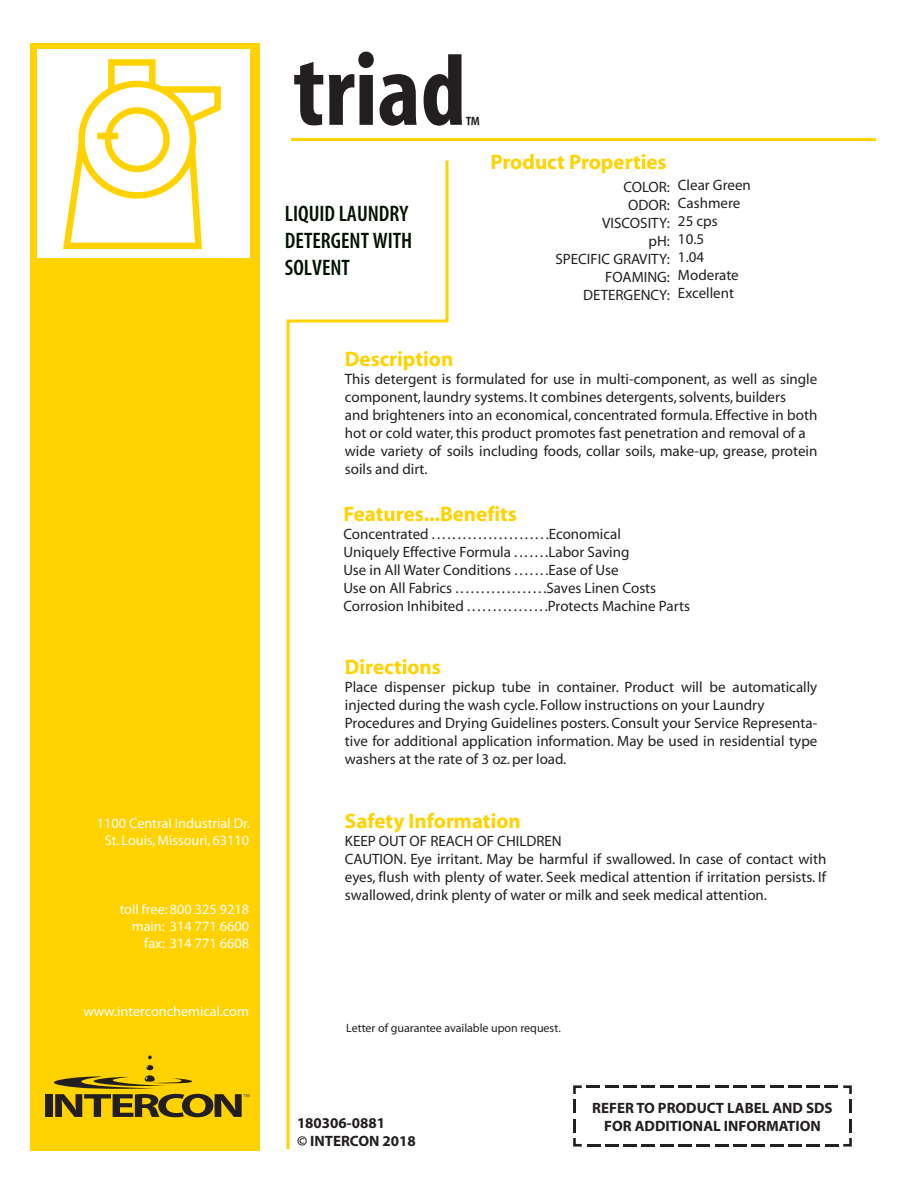
<style>
.page{position:relative;width:918px;height:1188px;background:#fff}
.page>*{position:absolute;margin:0;border:0;box-sizing:border-box;transform-origin:0 0}
.t1{font:700 condensed 102px "Myriad";color:#231f20}
.t2{font:600 condensed 22.5px/27px "Myriad Pro";color:#001200}
.t3{font:700 21px "Myriad";color:#ffd200}
.t4{font:700 condensed 21px "Myriad";color:#231f20}
.t5{font:15px/18px "Myriad";color:#231f20}
.t6{font:700 15px/18px "Myriad";color:#231f20}
.t7{font:14.25px/17.1px "Myriad";color:#fff;text-align:center}
.t8{font:12px "Myriad";color:#231f20}
</style>
<div class="page">
<div style="left:30px;top:43px;width:229px;height:1107px;background:#ffd200"></div>
<div style="left:37px;top:49px;width:213px;height:209px;background:#fff"></div>
<hr style="left:291px;top:138px;width:585px;height:3px;background:#ffd200">
<hr style="left:573px;top:1119px;width:3px;height:14px;background:#231f20">
<hr style="left:573px;top:1099px;width:3px;height:14px;background:#231f20">
<svg style="left:624px;top:1085px;width:49px;height:3px"></svg>
<hr style="left:678px;top:1085px;width:14px;height:3px;background:#231f20">
<svg style="left:697px;top:1085px;width:49px;height:3px"></svg>
<svg style="left:752px;top:1085px;width:49px;height:3px"></svg>
<hr style="left:849px;top:1099px;width:3px;height:14px;background:#231f20">
<hr style="left:849px;top:1119px;width:3px;height:14px;background:#231f20">
<svg style="left:752px;top:1144px;width:49px;height:3px"></svg>
<hr style="left:733px;top:1144px;width:14px;height:3px;background:#231f20">
<svg style="left:679px;top:1144px;width:49px;height:3px"></svg>
<svg style="left:624px;top:1144px;width:49px;height:3px"></svg>
<svg style="left:573px;top:1085px;width:45px;height:9px"></svg>
<svg style="left:807px;top:1085px;width:45px;height:9px"></svg>
<svg style="left:807px;top:1138px;width:45px;height:9px"></svg>
<svg style="left:573px;top:1138px;width:45px;height:9px"></svg>
<svg style="left:148px;top:1055px;width:4px;height:4px"></svg>
<svg style="left:45px;top:1065px;width:204px;height:52px"></svg>
<svg style="left:286px;top:160px;width:163px;height:989px"></svg>
<div style="left:97px;top:133px;width:21px;height:6px;background:#ffd200"></div>
<svg style="left:63px;top:137px;width:139px;height:113px"></svg>
<svg style="left:105px;top:59px;width:116px;height:70px"></svg>
<p class="t7" style="left:97px;top:815px;width:155px">1100 Central Industrial Dr.<br>St. Louis, Missouri, 63110</p>
<p class="t7" style="left:120px;top:901px;width:131px;text-align:right">toll free: 800 325 9218 main: 314 771 6600 fax: 314 771 6608</p>
<p class="t7" style="left:83px;top:1004px;width:167px">www.interconchemical.com</p>
<h1 class="t1" style="left:293px;top:40px;width:175px">triad</h1>
<h3 class="t4" style="left:466px;top:113px;width:15px">™</h3>
<h2 class="t2" style="left:285px;top:201px;width:129px">LIQUID LAUNDRY<br>DETERGENT WITH<br>SOLVENT</h2>
<h3 class="t3" style="left:490px;top:151px;width:178px">Product Properties</h3>
<p class="t5" style="left:556px;top:179px;width:116px;text-align:right">COLOR:<br>ODOR:<br>VISCOSITY:<br>pH:<br>SPECIFIC GRAVITY:<br>FOAMING:<br>DETERGENCY:</p>
<p class="t5" style="left:678px;top:177px;width:74px">Clear Green<br>Cashmere<br>25 cps<br>10.5<br>1.04<br>Moderate<br>Excellent</p>
<h3 class="t3" style="left:345px;top:348px;width:110px">Description</h3>
<p class="t5" style="left:345px;top:371px;width:474px">This detergent is formulated for use in multi-component, as well as single component, laundry systems. It combines detergents, solvents, builders<br>and brighteners into an economical, concentrated formula. Effective in both hot or cold water, this product promotes fast penetration and removal of a wide variety of soils including foods, collar soils, make-up, grease, protein soils and dirt.</p>
<h3 class="t3" style="left:343px;top:503px;width:175px">Features...Benefits</h3>
<p class="t5" style="left:343px;top:525px;width:348px">Concentrated . . . . . . . . . . . . . . . . . . . . . . .Economical<br>Uniquely Effective Formula . . . . . . .Labor Saving<br>Use in All Water Conditions . . . . . . .Ease of Use<br>Use on All Fabrics . . . . . . . . . . . . . . . . . .Saves Linen Costs Corrosion Inhibited . . . . . . . . . . . . . . . .Protects Machine Parts</p>
<h3 class="t3" style="left:345px;top:656px;width:98px">Directions</h3>
<p class="t5" style="left:345px;top:678px;width:474px">Place dispenser pickup tube in container. Product will be automatically injected during the wash cycle. Follow instructions on your Laundry Procedures and Drying Guidelines posters. Consult your Service Representa&shy;tive for additional application information. May be used in residential type washers at the rate of 3 oz. per load.</p>
<h3 class="t3" style="left:345px;top:810px;width:177px">Safety Information</h3>
<p class="t5" style="left:345px;top:833px;width:483px">KEEP OUT OF REACH OF CHILDREN<br>CAUTION. Eye irritant. May be harmful if swallowed. In case of contact with eyes, flush with plenty of water. Seek medical attention if irritation persists. If swallowed, drink plenty of water or milk and seek medical attention.</p>
<p class="t8" style="left:346px;top:1022px;width:216px">Letter of guarantee available upon request.</p>
<p class="t6" style="left:297px;top:1115px;width:120px">180306-0881<br>© INTERCON 2018</p>
<p class="t6" style="left:592px;top:1100px;width:242px;text-align:center">REFER TO PRODUCT LABEL AND SDS<br>FOR ADDITIONAL INFORMATION</p>
</div>
